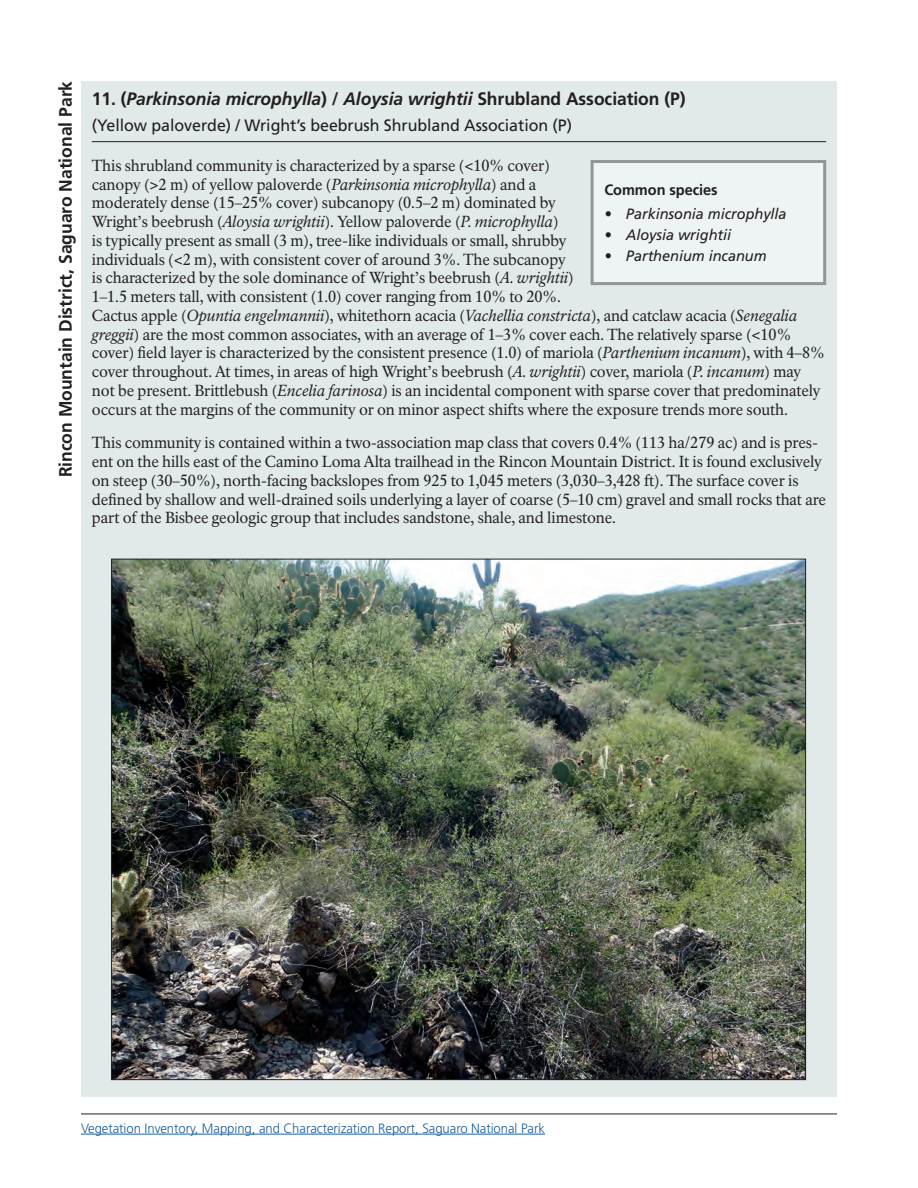
<style>
.page{position:relative;width:918px;height:1188px;background:#fff}
.page>*{position:absolute;margin:0;border:0;box-sizing:border-box;transform-origin:0 0}
.HeadingBold{font:italic 700 18px "Frutiger LT Std";letter-spacing:-.005em;color:#231f20}
.t1{font:700 18px "Frutiger LT Std";color:#231f20}
.HeadingRegular{font:16.5px "Frutiger LT Std";letter-spacing:-.005em;color:#231f20}
.body_text{font:15.75px/18.8px "NPS Rawlinson OT";letter-spacing:-.01em;color:#231f20}
.t2{font:italic 15px "Frutiger LT Std";letter-spacing:-.005em;color:#231f20}
.BoxHeader{font:700 15px "Frutiger LT Std";letter-spacing:-.005em;color:#231f20}
.t3{font:300 13.5px "Frutiger LT Std";letter-spacing:-.005em;color:#175d9e}
.s1{font-style:normal}
.s2{font-style:italic}
</style>
<div class="page">
<hr style="left:81px;top:1114px;width:756px;height:1px;background:#231f20">
<hr style="left:81px;top:1134px;width:464px;height:1px;background:#175d9e">
<div style="left:81px;top:81px;width:756px;height:1015px;background:#e1e9e9"></div>
<hr style="left:92px;top:141px;width:734px;height:1px;background:#231f20">
<div style="left:592px;top:162px;width:233px;height:122px;background:#eef3f3"></div>
<div style="left:591px;top:160px;width:235px;height:125px;border:3px solid #939598"></div>
<img style="left:113px;top:561px;width:691px;height:517px">
<p class="t1" style="left:55px;top:477px;width:398px;rotate:-90deg">Rincon Mountain District, Saguaro National Park</p>
<h1 class="HeadingBold" style="left:92px;top:88px;width:595px"><span class="s1">11. (</span>Parkinsonia microphylla<span class="s1">) /</span> Aloysia wrightii <span class="s1">Shrubland Association (P)</span></h1>
<p class="HeadingRegular" style="left:92px;top:115px;width:482px">(Yellow paloverde) / Wright’s beebrush Shrubland Association (P)</p>
<p class="body_text" style="left:92px;top:156px;width:735px">This shrubland community is characterized by a sparse (&lt;10% cover)<br>canopy (&gt;2 m) of yellow paloverde (<span class="s2">Parkinsonia microphylla</span>) and a<br>moderately dense (15–25% cover) subcanopy (0.5–2 m) dominated by<br>Wright’s beebrush (<span class="s2">Aloysia wrightii</span>). Yellow paloverde (<span class="s2">P. microphylla</span>)<br>is typically present as small (3 m), tree-like individuals or small, shrubby<br>individuals (&lt;2 m), with consistent cover of around 3%. The subcanopy<br>is characterized by the sole dominance of Wright’s beebrush (<span class="s2">A. wrightii</span>)<br>1–1.5 meters tall, with consistent (1.0) cover ranging from 10% to 20%.<br>Cactus apple (<span class="s2">Opuntia engelmannii</span>), whitethorn acacia (<span class="s2">Vachellia constricta</span>), and catclaw acacia (<span class="s2">Senegalia greggii</span>) are the most common associates, with an average of 1–3% cover each. The relatively sparse (&lt;10% cover) field layer is characterized by the consistent presence (1.0) of mariola (<span class="s2">Parthenium incanum</span>), with 4–8% cover throughout. At times, in areas of high Wright’s beebrush (<span class="s2">A. wrightii</span>) cover, mariola (<span class="s2">P. incanum</span>) may not be present. Brittlebush (<span class="s2">Encelia farinosa</span>) is an incidental component with sparse cover that predominately occurs at the margins of the community or on minor aspect shifts where the exposure trends more south.</p>
<p class="body_text" style="left:92px;top:434px;width:736px">This community is contained within a two-association map class that covers 0.4% (113 ha/279 ac) and is pres&shy;ent on the hills east of the Camino Loma Alta trailhead in the Rincon Mountain District. It is found exclusively on steep (30–50%), north-facing backslopes from 925 to 1,045 meters (3,030–3,428 ft). The surface cover is defined by shallow and well-drained soils underlying a layer of coarse (5–10 cm) gravel and small rocks that are part of the Bisbee geologic group that includes sandstone, shale, and limestone.</p>
<h2 class="BoxHeader" style="left:604px;top:181px;width:115px">Common species</h2>
<p class="t2" style="left:604px;top:205px;width:184px">• Parkinsonia microphylla</p>
<p class="t2" style="left:604px;top:226px;width:128px">• Aloysia wrightii</p>
<p class="t2" style="left:604px;top:247px;width:164px">• Parthenium incanum</p>
<p class="t3" style="left:81px;top:1120px;width:466px">Vegetation Inventory, Mapping, and Characterization Report, Saguaro National Park</p>
</div>
